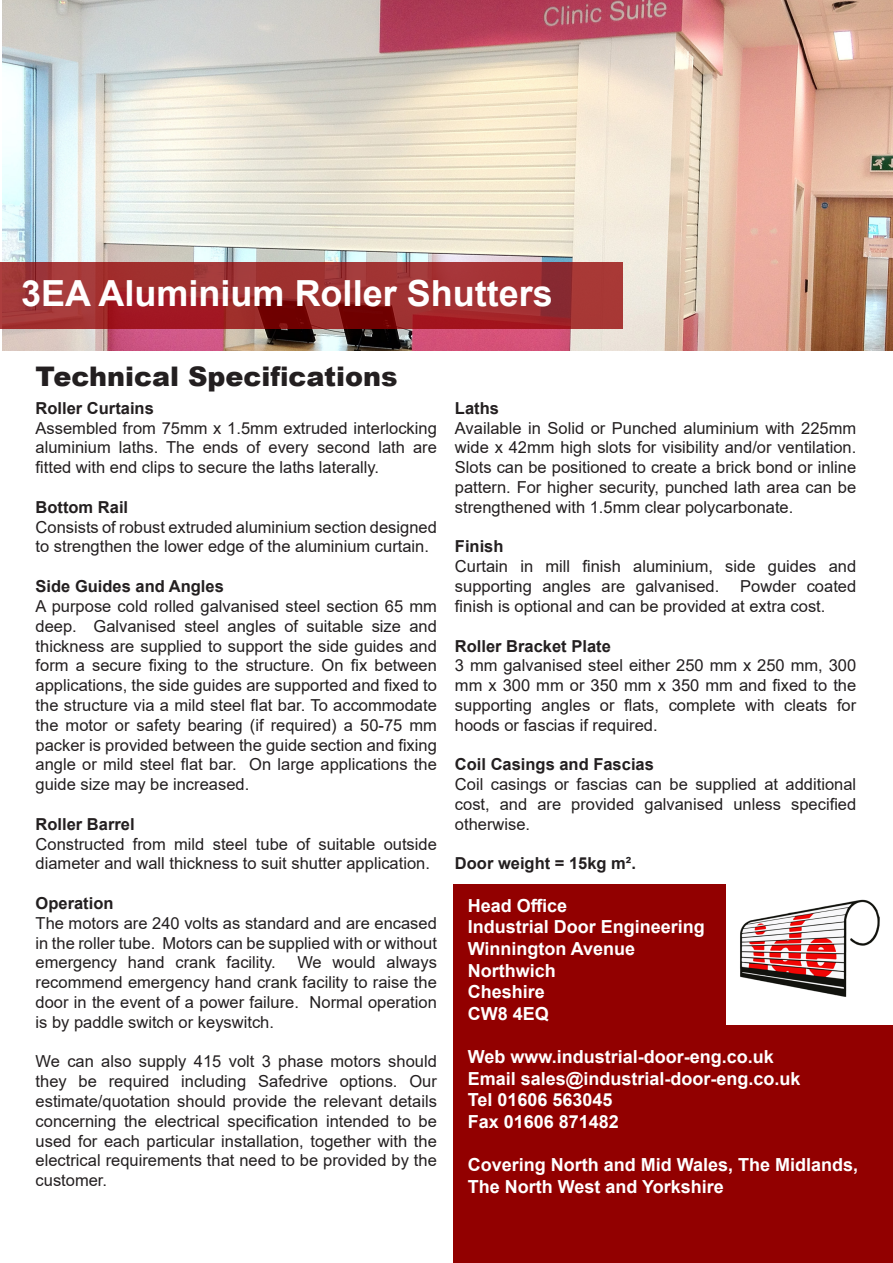
<style>
.page{position:relative;width:893px;height:1263px;background:#fff}
.page>*{position:absolute;margin:0;border:0;box-sizing:border-box;transform-origin:0 0}
.t1{font:700 36px "Arial";color:#fff}
.t2{font:900 27px "Arial";color:#231f20}
.t3{font:700 18px/21.6px "Arial";color:#fff}
.t4{font:16.5px/19.8px "Arial";color:#231f20;text-align:justify}
.t5{font:700 16.5px "Arial";color:#231f20}
</style>
<div class="page">
<img style="left:3px;top:0;width:890px;height:351px">
<svg style="left:0;top:262px;width:623px;height:66px;fill:#a13131"></svg>
<div style="left:454px;top:885px;width:439px;height:378px;background:#920000"></div>
<img style="left:726px;top:885px;width:167px;height:139px">
<p class="t1" style="left:21px;top:268px;width:533px">3EA Aluminium Roller Shutters</p>
<p class="t2" style="left:36px;top:357px;width:364px">Technical Specifications</p>
<p class="t5" style="left:36px;top:396px;width:120px">Roller Curtains</p>
<p class="t4" style="left:36px;top:418px;width:403px">Assembled from 75mm x 1.5mm extruded interlocking aluminium laths. The ends of every second lath are fitted with end clips to secure the laths laterally.</p>
<p class="t5" style="left:36px;top:495px;width:94px">Bottom Rail</p>
<p class="t4" style="left:36px;top:517px;width:403px">Consists of robust extruded aluminium section designed to strengthen the lower edge of the aluminium curtain.</p>
<p class="t5" style="left:36px;top:575px;width:190px">Side Guides and Angles</p>
<p class="t4" style="left:36px;top:596px;width:403px">A purpose cold rolled galvanised steel section 65 mm deep. Galvanised steel angles of suitable size and thickness are supplied to support the side guides and form a secure fixing to the structure. On fix between applications, the side guides are supported and fixed to the structure via a mild steel flat bar. To accommodate the motor or safety bearing (if required) a 50-75 mm packer is provided between the guide section and fixing angle or mild steel flat bar. On large applications the guide size may be increased.</p>
<p class="t5" style="left:36px;top:812px;width:101px">Roller Barrel</p>
<p class="t4" style="left:36px;top:834px;width:403px">Constructed from mild steel tube of suitable outside diameter and wall thickness to suit shutter application.</p>
<p class="t5" style="left:36px;top:891px;width:79px">Operation</p>
<p class="t4" style="left:36px;top:913px;width:403px">The motors are 240 volts as standard and are encased in the roller tube. Motors can be supplied with or without emergency hand crank facility.</p>
<p class="t4" style="left:36px;top:952px;width:403px;text-indent:262px">We would always recommend emergency hand crank facility to raise the door in the event of a power failure. Normal operation is by paddle switch or keyswitch.</p>
<p class="t4" style="left:36px;top:1051px;width:403px">We can also supply 415 volt 3 phase motors should they be required including Safedrive options. Our estimate/quotation should provide the relevant details concerning the electrical specification intended to be used for each particular installation, together with the electrical requirements that need to be provided by the customer.</p>
<p class="t5" style="left:455px;top:396px;width:46px">Laths</p>
<p class="t4" style="left:455px;top:418px;width:403px">Available in Solid or Punched aluminium with 225mm wide x 42mm high slots for visibility and/or ventilation.<br>Slots can be positioned to create a brick bond or inline pattern. For higher security, punched lath area can be strengthened with 1.5mm clear polycarbonate.</p>
<p class="t5" style="left:455px;top:535px;width:50px">Finish</p>
<p class="t4" style="left:455px;top:556px;width:403px">Curtain in mill finish aluminium, side guides and supporting angles are galvanised.</p>
<p class="t4" style="left:455px;top:576px;width:403px;text-indent:285px">Powder coated finish is optional and can be provided at extra cost.</p>
<p class="t5" style="left:455px;top:634px;width:157px">Roller Bracket Plate</p>
<p class="t4" style="left:455px;top:655px;width:403px">3 mm galvanised steel either 250 mm x 250 mm, 300 mm x 300 mm or 350 mm x 350 mm and fixed to the supporting angles or flats, complete with cleats for hoods or fascias if required.</p>
<p class="t5" style="left:455px;top:753px;width:200px">Coil Casings and Fascias</p>
<p class="t4" style="left:455px;top:774px;width:403px">Coil casings or fascias can be supplied at additional cost, and are provided galvanised unless specified otherwise.</p>
<p class="t5" style="left:455px;top:852px;width:183px">Door weight = 15kg m².</p>
<p class="t3" style="left:468px;top:895px;width:101px">Head Office</p>
<p class="t3" style="left:468px;top:916px;width:239px">Industrial Door Engineering</p>
<p class="t3" style="left:468px;top:938px;width:169px">Winnington Avenue</p>
<p class="t3" style="left:468px;top:959px;width:90px">Northwich</p>
<p class="t3" style="left:468px;top:981px;width:79px">Cheshire</p>
<p class="t3" style="left:468px;top:1003px;width:83px">CW8 4EQ</p>
<p class="t3" style="left:468px;top:1046px;width:308px">Web www.industrial-door-eng.co.uk</p>
<p class="t3" style="left:468px;top:1067px;width:334px">Email sales@industrial-door-eng.co.uk</p>
<p class="t3" style="left:468px;top:1089px;width:146px">Tel 01606 563045</p>
<p class="t3" style="left:468px;top:1111px;width:153px">Fax 01606 871482</p>
<p class="t3" style="left:468px;top:1154px;width:392px">Covering North and Mid Wales, The Midlands,<br>The North West and Yorkshire</p>
</div>
